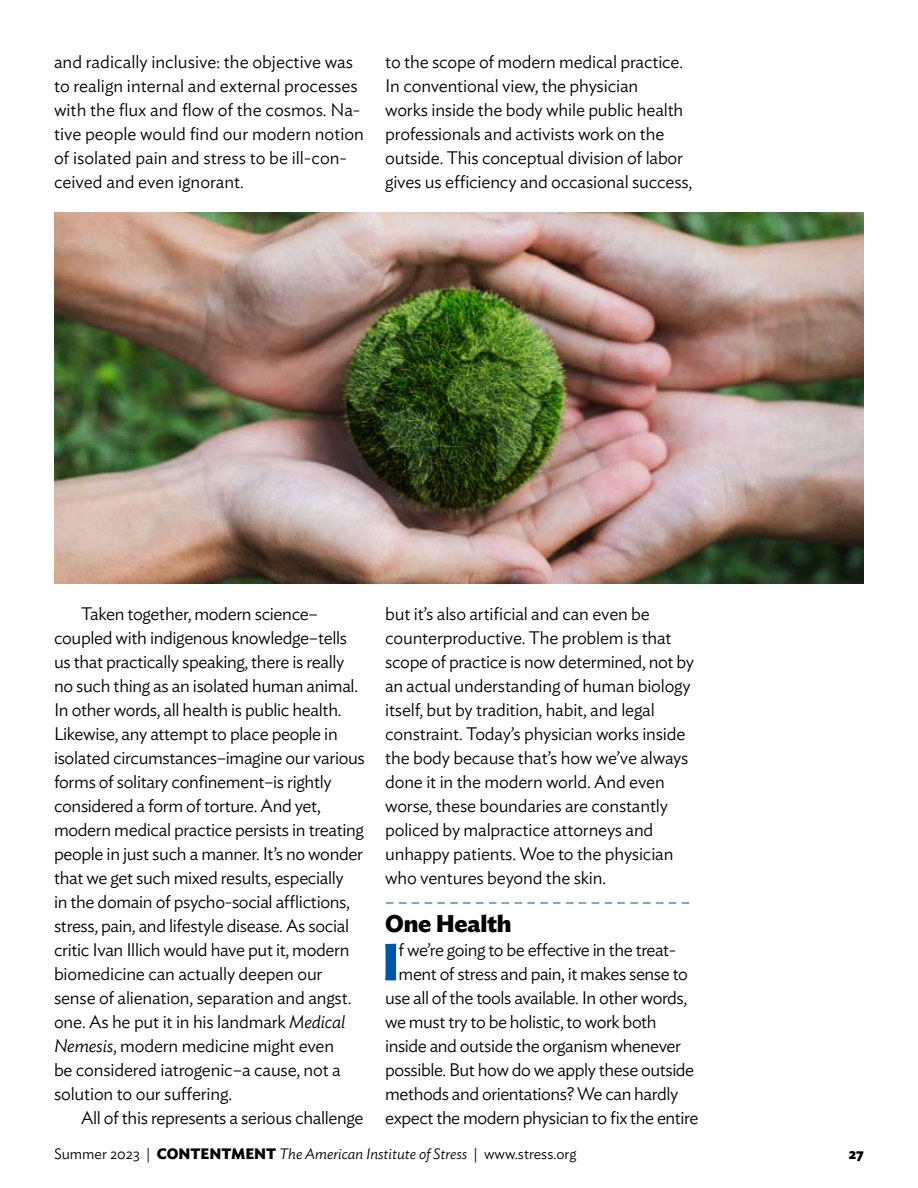
<style>
.page{position:relative;width:918px;height:1188px;background:#fff}
.page>*{position:absolute;margin:0;border:0;box-sizing:border-box;transform-origin:0 0}
.t1{font:700 51.9px "Ideal Sans";color:#0056a5}
.t2{font:700 24px "Ideal Sans";letter-spacing:-.01em;color:#000}
.t3{font:300 18px/24px "Ideal Sans";letter-spacing:-.02em;color:#000}
.t4{font:300 18px/24px "Ideal Sans";color:#000}
.t5{font:300 18px "Ideal Sans";color:#0056a5}
.t6{font:italic 300 15px "Ideal Sans";color:#000}
.t7{font:700 15px "Ideal Sans";color:#000}
.s1{font-style:italic}
.s2{font-style:normal}
.s3{font-weight:700;font-style:normal}
</style>
<div class="page">
<img style="left:54px;top:213px;width:810px;height:371px">
<p class="t4" style="left:54px;top:49px;width:312px">and radically inclusive: the objective was to realign internal and external processes with the flux and flow of the cosmos. Na&shy;tive people would find our modern notion of isolated pain and stress to be ill-con&shy;ceived and even ignorant.</p>
<p class="t3" style="left:385px;top:48px;width:309px">to the scope of modern medical practice.<br>In conventional view, the physician<br>works inside the body while public health professionals and activists work on the outside. This conceptual division of labor gives us efficiency and occasional success,</p>
<p class="t3" style="left:385px;top:600px;width:311px">but it’s also artificial and can even be counterproductive. The problem is that scope of practice is now determined, not by an actual understanding of human biology itself, but by tradition, habit, and legal constraint. Today’s physician works inside the body because that’s how we’ve always done it in the modern world. And even worse, these boundaries are constantly policed by malpractice attorneys and unhappy patients. Woe to the physician who ventures beyond the skin.</p>
<p class="t5" style="left:385px;top:888px;width:307px">– – – – – – – – – – – – – – – – – – – – – – – –</p>
<h2 class="t2" style="left:385px;top:905px;width:128px">One Health</h2>
<h1 class="t1" style="left:382px;top:921px;width:20px">I</h1>
<p class="t3" style="left:399px;top:937px;width:279px">f we’re going to be effective in the treat-</p>
<p class="t3" style="left:54px;top:601px;width:312px;text-indent:27px">Taken together, modern science– coupled with indigenous knowledge–tells us that practically speaking, there is really no such thing as an isolated human animal.<br>In other words, all health is public health.<br>Likewise, any attempt to place people in isolated circumstances–imagine our various forms of solitary confinement–is rightly considered a form of torture. And yet, modern medical practice persists in treating people in just such a manner. It’s no wonder that we get such mixed results, especially<br>in the domain of psycho-social afflictions, stress, pain, and lifestyle disease. As social critic Ivan Illich would have put it, modern biomedicine can actually deepen our sense of alienation, separation and angst. one. As he put it in his landmark <span class="s1">Medical Nemesis</span>, modern medicine might even<br>be considered iatrogenic–a cause, not a solution to our suffering.</p>
<p class="t3" style="left:81px;top:1104px;width:284px">All of this represents a serious challenge</p>
<p class="t3" style="left:399px;top:961px;width:291px">ment of stress and pain, it makes sense to</p>
<p class="t3" style="left:385px;top:985px;width:303px">use all of the tools available. In other words,</p>
<p class="t3" style="left:385px;top:1009px;width:273px">we must try to be holistic, to work both</p>
<p class="t3" style="left:385px;top:1033px;width:297px">inside and outside the organism whenever</p>
<p class="t3" style="left:385px;top:1057px;width:311px">possible. But how do we apply these outside</p>
<p class="t3" style="left:385px;top:1081px;width:295px">methods and orientations? We can hardly</p>
<p class="t3" style="left:385px;top:1105px;width:315px">expect the modern physician to fix the entire</p>
<p class="t6" style="left:54px;top:1143px;width:524px"><span class="s2">Summer 2023 |</span> <span class="s3">CONTENTMENT</span> The American Institute of Stress <span class="s2">| www.stress.org</span></p>
<p class="t7" style="left:849px;top:1142px;width:17px">27</p>
</div>
